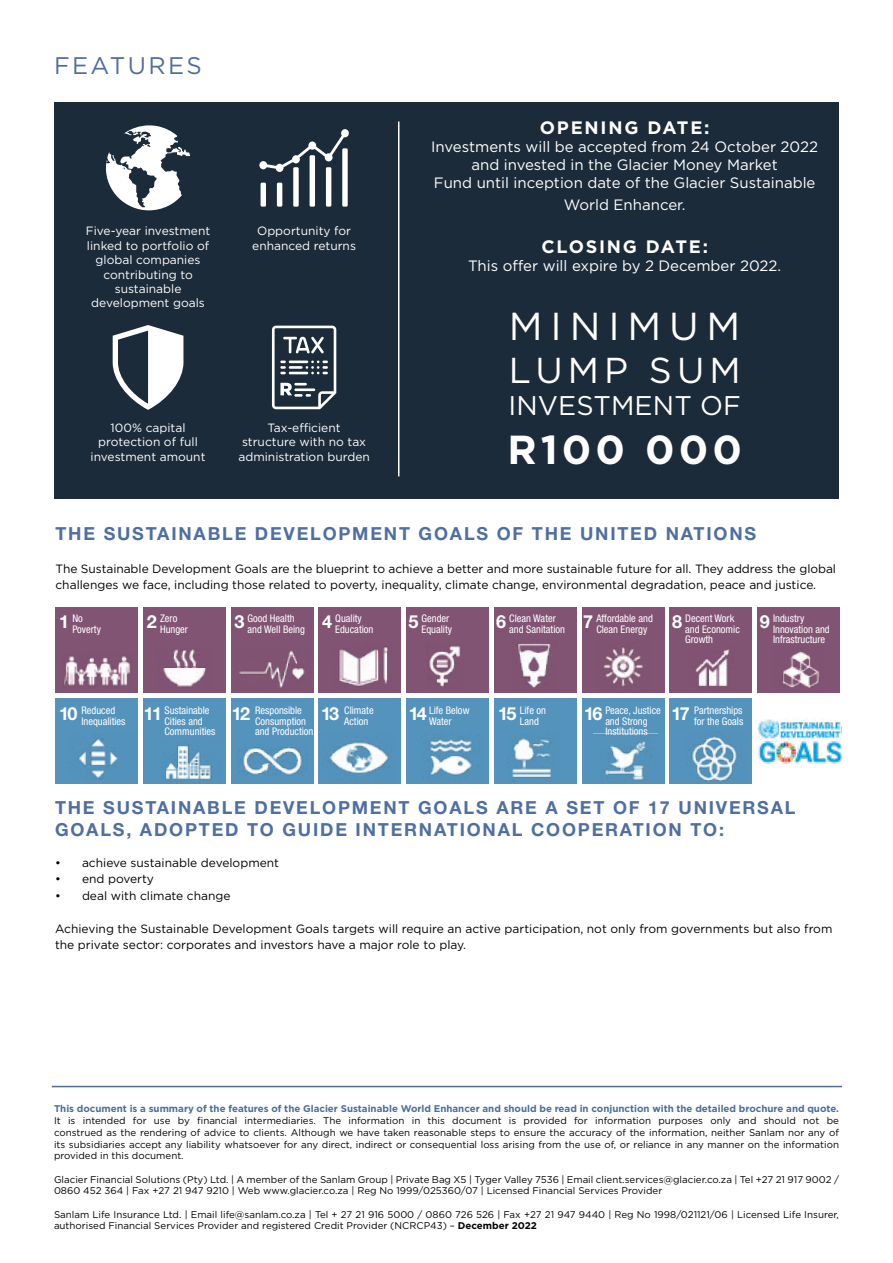
<style>
.page{position:relative;width:893px;height:1263px;background:#fff}
.page>*{position:absolute;margin:0;border:0;box-sizing:border-box;transform-origin:0 0}
.t1{font:700 40.5px "Gotham";letter-spacing:.1em;color:#fff}
.t2{font:39px "Gotham";letter-spacing:.2em;color:#fff}
.t3{font:36px "Gotham";letter-spacing:.14em;color:#fff}
.t4{font:27px "Gotham";letter-spacing:.005em;color:#fff}
.t5{font:24px "Gotham";letter-spacing:.1em;color:#4f6d9f}
.t6{font:700 18px/21.6px "Helvetica Neue LT Std";letter-spacing:.1em;color:#4f6fa2}
.t7{font:700 18px "Helvetica Neue LT Std";letter-spacing:-.1em;color:#fff}
.t8{font:700 18px "Gotham";letter-spacing:.1em;color:#fff}
.t9{font:15px/18px "Gotham";color:#fff;text-align:center}
.t10{font:12px/16.5px "Gotham";color:#000}
.t11{font:12px/14.4px "Gotham";color:#fff;text-align:center}
.t12{font:condensed 10.5px/10.5px "Helvetica Neue LT Std";color:#fff}
.t13{font:9.75px/11.7px "Gotham";color:#000}
.t14{font:700 9.75px "Gotham";color:#4a6d9f}
.s1{font-weight:700}
</style>
<div class="page">
<div style="left:54px;top:102px;width:785px;height:396px;background:#1c2b39"></div>
<hr style="left:52px;top:1086px;width:790px;height:1px;background:#4a6d9f">
<svg style="left:113px;top:325px;width:70px;height:85px"></svg>
<div style="left:261px;top:183px;width:5px;height:24px;background:#fff"></div>
<div style="left:277px;top:183px;width:5px;height:24px;background:#fff"></div>
<div style="left:293px;top:167px;width:6px;height:40px;background:#fff"></div>
<div style="left:310px;top:155px;width:5px;height:52px;background:#fff"></div>
<div style="left:326px;top:167px;width:5px;height:40px;background:#fff"></div>
<div style="left:342px;top:148px;width:6px;height:59px;background:#fff"></div>
<svg style="left:259px;top:129px;width:90px;height:43px"></svg>
<svg style="left:106px;top:125px;width:84px;height:85px"></svg>
<svg style="left:272px;top:326px;width:64px;height:83px"></svg>
<hr style="left:398px;top:122px;width:1px;height:354px;background:#fff">
<div style="left:55px;top:608px;width:83px;height:85px;background:#825474"></div>
<div style="left:406px;top:608px;width:83px;height:85px;background:#825474"></div>
<div style="left:231px;top:608px;width:82px;height:85px;background:#825474"></div>
<div style="left:582px;top:608px;width:82px;height:85px;background:#825474"></div>
<div style="left:143px;top:608px;width:83px;height:85px;background:#825474"></div>
<div style="left:494px;top:608px;width:82px;height:85px;background:#825474"></div>
<div style="left:319px;top:608px;width:82px;height:85px;background:#825474"></div>
<div style="left:670px;top:608px;width:82px;height:85px;background:#825474"></div>
<div style="left:757px;top:608px;width:83px;height:85px;background:#825474"></div>
<div style="left:55px;top:699px;width:83px;height:85px;background:#5493bc"></div>
<div style="left:406px;top:699px;width:83px;height:85px;background:#5493bc"></div>
<div style="left:231px;top:699px;width:82px;height:85px;background:#5493bc"></div>
<div style="left:582px;top:699px;width:82px;height:85px;background:#5493bc"></div>
<div style="left:143px;top:699px;width:83px;height:85px;background:#5493bc"></div>
<div style="left:494px;top:699px;width:82px;height:85px;background:#5493bc"></div>
<div style="left:319px;top:699px;width:82px;height:85px;background:#5493bc"></div>
<div style="left:670px;top:699px;width:82px;height:85px;background:#5493bc"></div>
<img style="left:64px;top:656px;width:66px;height:30px">
<img style="left:163px;top:649px;width:43px;height:38px">
<img style="left:239px;top:650px;width:66px;height:38px">
<img style="left:339px;top:646px;width:49px;height:41px">
<img style="left:428px;top:646px;width:33px;height:41px">
<img style="left:517px;top:643px;width:34px;height:45px">
<img style="left:604px;top:646px;width:39px;height:41px">
<img style="left:695px;top:649px;width:39px;height:38px">
<img style="left:782px;top:651px;width:38px;height:37px">
<img style="left:78px;top:738px;width:40px;height:41px">
<img style="left:165px;top:745px;width:47px;height:36px">
<img style="left:242px;top:747px;width:61px;height:29px">
<img style="left:329px;top:742px;width:61px;height:32px">
<img style="left:421px;top:736px;width:51px;height:40px">
<img style="left:512px;top:738px;width:40px;height:40px">
<img style="left:593px;top:734px;width:64px;height:46px">
<img style="left:691px;top:736px;width:47px;height:45px">
<img style="left:780px;top:718px;width:61px;height:19px">
<img style="left:759px;top:719px;width:20px;height:18px">
<img style="left:759px;top:737px;width:83px;height:27px">
<h3 class="t5" style="left:54px;top:50px;width:149px">FEATURES</h3>
<p class="t11" style="left:86px;top:224px;width:126px">Five-year investment linked to portfolio of global companies contributing to sustainable development goals</p>
<p class="t11" style="left:252px;top:224px;width:105px">Opportunity for enhanced returns</p>
<p class="t11" style="left:91px;top:420px;width:116px">100% capital protection of full investment amount</p>
<p class="t11" style="left:238px;top:420px;width:133px">Tax-efficient<br>structure with no tax administration burden</p>
<h3 class="t8" style="left:540px;top:116px;width:171px">OPENING DATE:</h3>
<h3 class="t9" style="left:431px;top:138px;width:388px">Investments will be accepted from 24 October 2022 and invested in the Glacier Money Market<br>Fund until inception date of the Glacier Sustainable</h3>
<h3 class="t9" style="left:564px;top:195px;width:123px">World Enhancer.</h3>
<h3 class="t8" style="left:541px;top:235px;width:168px">CLOSING DATE:</h3>
<h3 class="t9" style="left:468px;top:257px;width:315px">This offer will expire by 2 December 2022.</h3>
<h2 class="t2" style="left:509px;top:301px;width:233px">MINIMUM</h2>
<h3 class="t3" style="left:509px;top:347px;width:233px">LUMP SUM</h3>
<h3 class="t4" style="left:508px;top:388px;width:234px">INVESTMENT OF</h3>
<h1 class="t1" style="left:507px;top:423px;width:236px">R100 000</h1>
<h3 class="t6" style="left:55px;top:523px;width:702px">THE SUSTAINABLE DEVELOPMENT GOALS OF THE UNITED NATIONS</h3>
<p class="t10" style="left:55px;top:560px;width:782px">The Sustainable Development Goals are the blueprint to achieve a better and more sustainable future for all. They address the global challenges we face, including those related to poverty, inequality, climate change, environmental degradation, peace and justice.</p>
<h3 class="t7" style="left:59px;top:610px;width:12px">1</h3>
<p class="t12" style="left:248px;top:613px;width:59px">Good Health and Well Being</p>
<p class="t12" style="left:335px;top:613px;width:40px">Quality<br>Education</p>
<p class="t12" style="left:421px;top:613px;width:32px">Gender<br>Equality</p>
<p class="t12" style="left:509px;top:613px;width:57px">Clean Water and Sanitation</p>
<p class="t12" style="left:596px;top:613px;width:58px">Affordable and<br>Clean Energy</p>
<h3 class="t7" style="left:147px;top:610px;width:12px">2</h3>
<h3 class="t7" style="left:234px;top:610px;width:12px">3</h3>
<h3 class="t7" style="left:322px;top:610px;width:12px">4</h3>
<h3 class="t7" style="left:408px;top:610px;width:12px">5</h3>
<h3 class="t7" style="left:496px;top:610px;width:12px">6</h3>
<h3 class="t7" style="left:583px;top:610px;width:12px">7</h3>
<h3 class="t7" style="left:672px;top:610px;width:12px">8</h3>
<h3 class="t7" style="left:760px;top:610px;width:12px">9</h3>
<p class="t12" style="left:72px;top:613px;width:30px">No<br>Poverty</p>
<p class="t12" style="left:160px;top:613px;width:29px">Zero<br>Hunger</p>
<p class="t12" style="left:685px;top:613px;width:56px">Decent Work and Economic<br>Growth</p>
<p class="t12" style="left:773px;top:613px;width:58px">Industry<br>Innovation and<br>Infrastructure</p>
<p class="t12" style="left:165px;top:705px;width:52px">Sustainable<br>Cities and<br>Communities</p>
<p class="t12" style="left:344px;top:705px;width:31px">Climate<br>Action</p>
<p class="t12" style="left:429px;top:705px;width:42px">Life Below<br>Water</p>
<p class="t12" style="left:520px;top:705px;width:28px">Life on<br>Land</p>
<h3 class="t7" style="left:59px;top:702px;width:20px">10</h3>
<h3 class="t7" style="left:144px;top:702px;width:20px">11</h3>
<h3 class="t7" style="left:232px;top:702px;width:20px">12</h3>
<h3 class="t7" style="left:321px;top:702px;width:20px">13</h3>
<h3 class="t7" style="left:409px;top:702px;width:20px">14</h3>
<h3 class="t7" style="left:498px;top:702px;width:20px">15</h3>
<h3 class="t7" style="left:584px;top:702px;width:20px">16</h3>
<h3 class="t7" style="left:672px;top:702px;width:20px">17</h3>
<p class="t12" style="left:81px;top:705px;width:46px">Reduced<br>Inequalities</p>
<p class="t12" style="left:255px;top:705px;width:60px">Responsible<br>Consumption and Production</p>
<p class="t12" style="left:605px;top:705px;width:57px">Peace, Justice and Strong<br>Institutions</p>
<p class="t12" style="left:694px;top:705px;width:51px">Partnerships for the Goals</p>
<h3 class="t6" style="left:55px;top:797px;width:742px">THE SUSTAINABLE DEVELOPMENT GOALS ARE A SET OF 17 UNIVERSAL<br>GOALS, ADOPTED TO GUIDE INTERNATIONAL COOPERATION TO:</h3>
<p class="t10" style="left:55px;top:854px;width:226px">• achieve sustainable development</p>
<p class="t10" style="left:55px;top:870px;width:101px">• end poverty</p>
<p class="t10" style="left:55px;top:887px;width:177px">• deal with climate change</p>
<p class="t10" style="left:55px;top:920px;width:779px">Achieving the Sustainable Development Goals targets will require an active participation, not only from governments but also from the private sector: corporates and investors have a major role to play.</p>
<p class="t14" style="left:54px;top:1102px;width:787px">This document is a summary of the features of the Glacier Sustainable World Enhancer and should be read in conjunction with the detailed brochure and quote.</p>
<p class="t13" style="left:54px;top:1115px;width:786px;text-align:justify">It is intended for use by financial intermediaries. The information in this document is provided for information purposes only and should not be construed as the rendering of advice to clients. Although we have taken reasonable steps to ensure the accuracy of the information, neither Sanlam nor any of its subsidiaries accept any liability whatsoever for any direct, indirect or consequential loss arising from the use of, or reliance in any manner on the information provided in this document.</p>
<p class="t13" style="left:54px;top:1173px;width:786px">Glacier Financial Solutions (Pty) Ltd. | A member of the Sanlam Group | Private Bag X5 | Tyger Valley 7536 | Email client.services@glacier.co.za | Tel +27 21 917 9002 /<br>0860 452 364 | Fax +27 21 947 9210 | Web www.glacier.co.za | Reg No 1999/025360/07 | Licensed Financial Services Provider</p>
<p class="t13" style="left:54px;top:1208px;width:786px">Sanlam Life Insurance Ltd. | Email life@sanlam.co.za | Tel + 27 21 916 5000 / 0860 726 526 | Fax +27 21 947 9440 | Reg No 1998/021121/06 | Licensed Life Insurer, authorised Financial Services Provider and registered Credit Provider (NCRCP43) – <span class="s1">December 2022</span></p>
</div>
